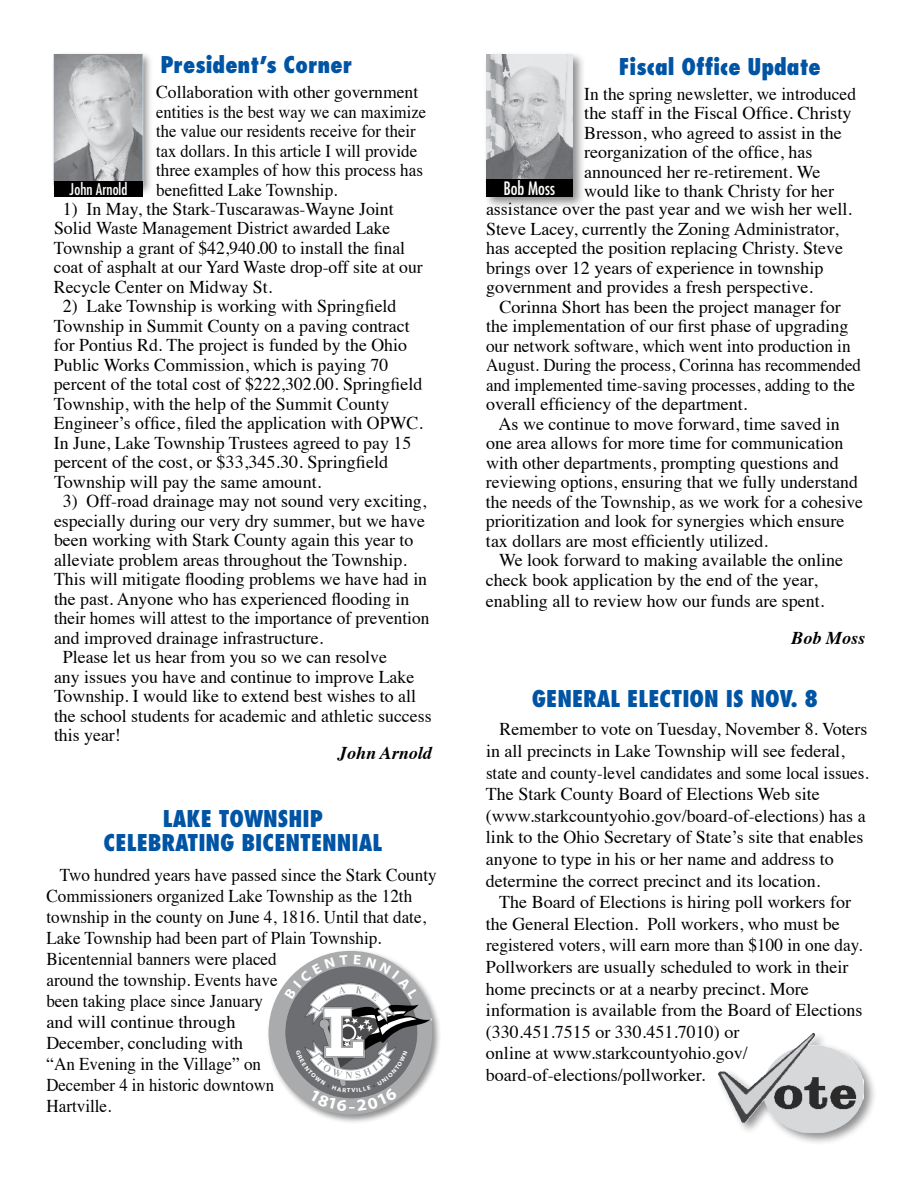
<style>
.page{position:relative;width:918px;height:1188px;background:#fff}
.page>*{position:absolute;margin:0;border:0;box-sizing:border-box;transform-origin:0 0}
.t1{font:800 condensed 22.5px/24px "Futura";color:#0054a4;text-align:center}
.t2{font:18px/19.5px "Times";color:#000}
.t3{font:18px/21px "Times";color:#000;scale:.95 1}
.t4{font:18px "Times";color:#000;scale:.96 1}
.t5{font:italic 700 18px "Times";color:#000}
.t6{font:condensed 18px "Futura";color:#fff}
.t7{font:700 16.65px "Myriad Pro";color:#fff;scale:.75 1}
.t8{font:condensed 15.75px "Futura";color:#fff}
</style>
<div class="page">
<div style="left:266px;top:948px;width:176px;height:176px;background:#000;opacity:.44"></div>
<div style="left:269px;top:951px;width:163px;height:164px;background:#a9abad;border-radius:50%"></div>
<div style="left:716px;top:1031px;width:161px;height:114px;background:#000;opacity:.44"></div>
<img style="left:718px;top:1033px;width:146px;height:99px">
<div style="left:51px;top:51px;width:102px;height:145px;background:#000;opacity:.45"></div>
<img style="left:51px;top:54px;width:102px;height:135px">
<div style="left:54px;top:181px;width:88px;height:16px;background:#000"></div>
<div style="left:483px;top:51px;width:103px;height:159px;background:#000;opacity:.45"></div>
<img style="left:486px;top:54px;width:86px;height:125px">
<div style="left:486px;top:179px;width:86px;height:18px;background:#000"></div>
<svg style="left:284px;top:955px;width:148px;height:157px"></svg>
<p class="t8" style="left:70px;top:179px;width:59px">John Arnold</p>
<p class="t1" style="left:160px;top:52px;width:193px">President’s Corner</p>
<p class="t2" style="left:156px;top:81px;width:271px">Collaboration with other government entities is the best way we can maximize the value our residents receive for their tax dollars. In this article I will provide three examples of how this process has benefitted Lake Township.</p>
<p class="t2" style="left:54px;top:198px;width:370px;text-indent:9px">1) In May, the Stark-Tuscarawas-Wayne Joint Solid Waste Management District awarded Lake Township a grant of $42,940.00 to install the final coat of asphalt at our Yard Waste drop-off site at our Recycle Center on Midway St.</p>
<p class="t2" style="left:54px;top:295px;width:370px;text-indent:9px">2) Lake Township is working with Springfield Township in Summit County on a paving contract for Pontius Rd. The project is funded by the Ohio Public Works Commission, which is paying 70 percent of the total cost of $222,302.00. Springfield Township, with the help of the Summit County Engineer’s office, filed the application with OPWC.<br>In June, Lake Township Trustees agreed to pay 15 percent of the cost, or $33,345.30. Springfield Township will pay the same amount.</p>
<p class="t2" style="left:63px;top:490px;width:365px">3) Off-road drainage may not sound very exciting,</p>
<p class="t2" style="left:54px;top:510px;width:372px">especially during our very dry summer, but we have</p>
<p class="t2" style="left:54px;top:529px;width:361px">been working with Stark County again this year to</p>
<p class="t2" style="left:54px;top:549px;width:354px">alleviate problem areas throughout the Township.</p>
<p class="t2" style="left:54px;top:568px;width:375px">This will mitigate flooding problems we have had in</p>
<p class="t2" style="left:54px;top:588px;width:357px">the past. Anyone who has experienced flooding in</p>
<p class="t4" style="left:54px;top:602px;width:392px">their homes will attest to the importance of prevention</p>
<p class="t2" style="left:54px;top:627px;width:271px">and improved drainage infrastructure.</p>
<p class="t2" style="left:63px;top:646px;width:326px">Please let us hear from you so we can resolve</p>
<p class="t2" style="left:54px;top:666px;width:362px">any issues you have and continue to improve Lake</p>
<p class="t2" style="left:54px;top:685px;width:364px">Township. I would like to extend best wishes to all</p>
<p class="t2" style="left:54px;top:705px;width:379px">the school students for academic and athletic success</p>
<p class="t2" style="left:54px;top:724px;width:68px">this year!</p>
<p class="t5" style="left:338px;top:736px;width:95px">John Arnold</p>
<p class="t1" style="left:104px;top:806px;width:280px">LAKE TOWNSHIP<br>CELEBRATING BICENTENNIAL</p>
<p class="t3" style="left:46px;top:863px;width:412px;text-indent:13px">Two hundred years have passed since the Stark County Commissioners organized Lake Township as the 12th township in the county on June 4, 1816. Until that date, Lake Township had been part of Plain Township.<br>Bicentennial banners were placed<br>around the township. Events have<br>been taking place since January<br>and will continue through<br>December, concluding with<br>“An Evening in the Village” on<br>December 4 in historic downtown<br>Hartville.</p>
<p class="t7" style="left:349px;top:1095px;width:10px">–</p>
<p class="t1" style="left:619px;top:54px;width:204px">Fiscal Office Update</p>
<p class="t2" style="left:584px;top:83px;width:273px">In the spring newsletter, we introduced the staff in the Fiscal Office. Christy Bresson, who agreed to assist in the reorganization of the office, has announced her re-retirement. We would like to thank Christy for her</p>
<p class="t2" style="left:486px;top:198px;width:367px">assistance over the past year and we wish her well.<br>Steve Lacey, currently the Zoning Administrator, has accepted the position replacing Christy. Steve brings over 12 years of experience in township government and provides a fresh perspective.</p>
<p class="t2" style="left:486px;top:295px;width:376px;text-indent:14px">Corinna Short has been the project manager for the implementation of our first phase of upgrading our network software, which went into production in August. During the process, Corinna has recommended and implemented time-saving processes, adding to the overall efficiency of the department.</p>
<p class="t2" style="left:486px;top:412px;width:379px;text-indent:13px">As we continue to move forward, time saved in one area allows for more time for communication with other departments, prompting questions and reviewing options, ensuring that we fully understand the needs of the Township, as we work for a cohesive prioritization and look for synergies which ensure tax dollars are most efficiently utilized.</p>
<p class="t2" style="left:486px;top:549px;width:359px;text-indent:13px">We look forward to making available the online check book application by the end of the year,</p>
<p class="t2" style="left:486px;top:590px;width:340px">enabling all to review how our funds are spent.</p>
<p class="t6" style="left:503px;top:177px;width:53px">Bob Moss</p>
<p class="t5" style="left:792px;top:621px;width:75px">Bob Moss</p>
<p class="t1" style="left:532px;top:687px;width:288px">GENERAL ELECTION IS NOV. 8</p>
<p class="t2" style="left:486px;top:717px;width:384px;line-height:21.6px;text-indent:13px">Remember to vote on Tuesday, November 8. Voters in all precincts in Lake Township will see federal, state and county-level candidates and some local issues.<br>The Stark County Board of Elections Web site (www.starkcountyohio.gov/board-of-elections) has a link to the Ohio Secretary of State’s site that enables anyone to type in his or her name and address to determine the correct precinct and its location.</p>
<p class="t2" style="left:486px;top:890px;width:378px;line-height:21.6px;text-indent:13px">The Board of Elections is hiring poll workers for the General Election. Poll workers, who must be registered voters, will earn more than $100 in one day.<br>Pollworkers are usually scheduled to work in their home precincts or at a nearby precinct. More information is available from the Board of Elections (330.451.7515 or 330.451.7010) or<br>online at www.starkcountyohio.gov/ board-of-elections/pollworker.</p>
</div>
